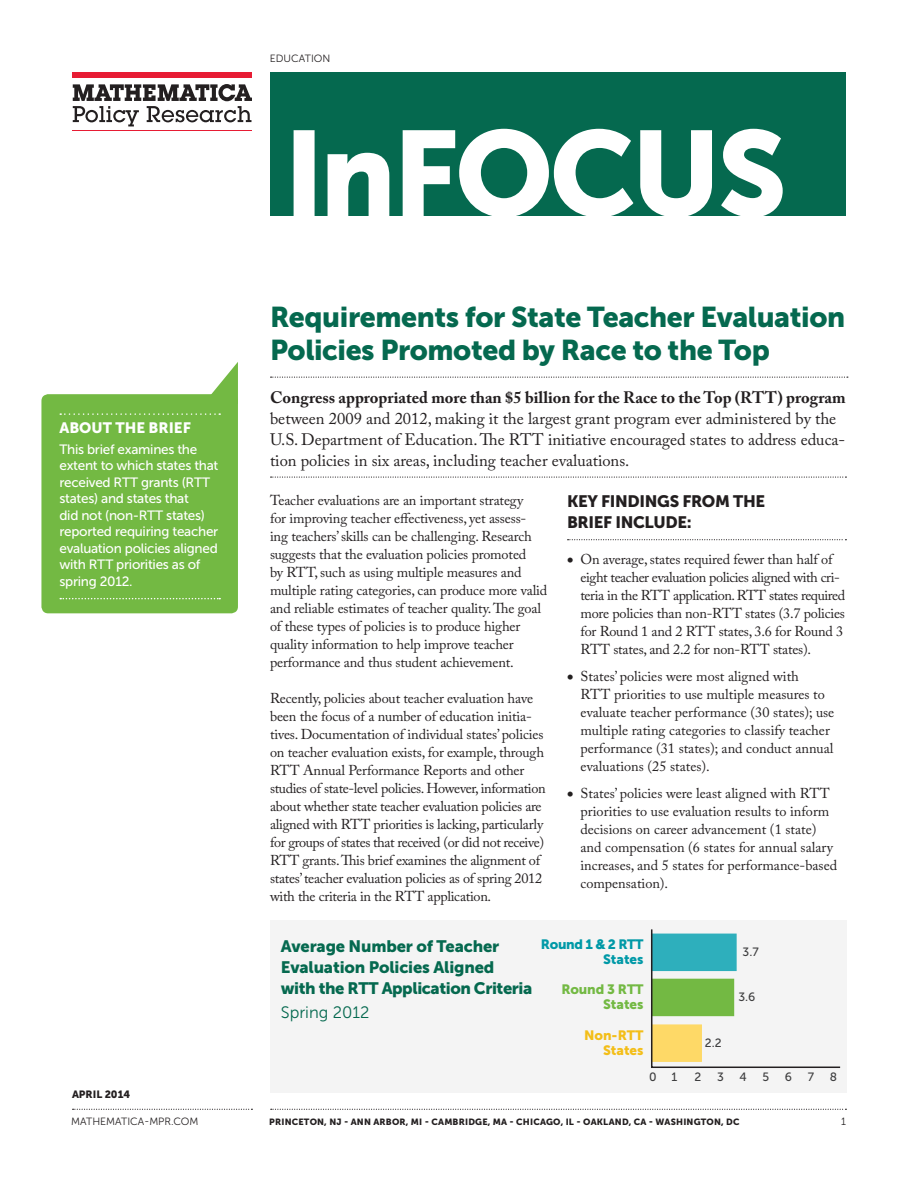
<style>
.page{position:relative;width:918px;height:1188px;background:#fff}
.page>*{position:absolute;margin:0;border:0;box-sizing:border-box;transform-origin:0 0}
.PUBLICATION_TITLE{font:28.5px/33px "Museo Sans 900";letter-spacing:-.015em;color:#05694f}
.INTRODUCTION_no_bold{font:16.5px/21px "Adobe Caslon Pro";color:#231f20}
.CHART_HEADLINE___mus{font:16.5px/21px "Museo Sans 900";letter-spacing:-.01em;color:#05694f}
.SUBHEAD___museo_sans{font:16.5px/21px "Museo Sans 900";letter-spacing:-.02em;color:#231f20}
.CHART_TEXT___museo_s{font:16.5px "Museo Sans 300";color:#05694f}
.CALLOUT_BOX_SUBHEAD{font:15px "Museo Sans 900";color:#fff}
.TEXT___adobe_caslon{font:14.25px/18px "Adobe Caslon Pro";letter-spacing:-.01em;color:#231f20}
.TEXT--bullet_list{font:14.25px/18px "Adobe Caslon Pro";color:#231f20}
.CALLOUT_TEXT___w__ru{font:13.5px/16.5px "Museo Sans 500";letter-spacing:-.02em;color:#fff}
.t1{font:13.5px/15px "Museo Sans 900";letter-spacing:-.025em;color:#0099a7;text-align:right}
.t2{font:13.5px/15px "Museo Sans 900";letter-spacing:-.01em;color:#73b943;text-align:right}
.t3{font:13.5px/15px "Museo Sans 900";color:#f3be18;text-align:right}
.t4{font:12px "Museo Sans 500";color:#3e3e3f}
.MATHEMATICA-MPR_COM{font:10.5px "Museo Sans 300";color:#231f20}
.DATE{font:10.5px "Museo Sans 900";color:#231f20}
.PUBLICATION_CATEGORY{font:10.5px "Museo Sans 300";color:#231f20}
.PAGE_NUMBER___museo{font:10.5px "Museo Sans 300";color:#231f20}
.t5{font:9px "Museo Sans 900";letter-spacing:.02em;color:#231f20}
.s1{font-weight:700}
.s2{font-family:"Museo Sans 900";font-size:13.5px}
.s3{font-family:"Helvetica Neue LT Std";font-weight:900}
</style>
<div class="page">
<svg style="left:271px;top:1109px;width:575px;height:1px"></svg>
<svg style="left:73px;top:1109px;width:179px;height:1px"></svg>
<hr style="left:72px;top:130px;width:180px;height:1px;background:#e71c34">
<div style="left:72px;top:72px;width:179px;height:5px;background:#e71c34"></div>
<svg style="left:73px;top:84px;width:179px;height:42px"></svg>
<svg style="left:270px;top:72px;width:576px;height:144px;fill:#05694f"></svg>
<svg style="left:211px;top:362px;width:27px;height:36px"></svg>
<div style="left:271px;top:920px;width:576px;height:173px;background:#f4f4f4"></div>
<svg style="left:271px;top:477px;width:575px;height:1px"></svg>
<svg style="left:271px;top:377px;width:577px;height:1px"></svg>
<svg style="left:568px;top:539px;width:278px;height:1px"></svg>
<div style="left:41px;top:394px;width:197px;height:219px;background:#73b943;border-radius:7px"></div>
<svg style="left:60px;top:413px;width:160px;height:2px"></svg>
<svg style="left:60px;top:598px;width:160px;height:1px"></svg>
<svg style="left:650px;top:928px;width:192px;height:141px"></svg>
<p class="PUBLICATION_CATEGORY" style="left:270px;top:53px;width:62px">EDUCATION</p>
<p class="CALLOUT_BOX_SUBHEAD" style="left:59px;top:419px;width:133px">ABOUT THE BRIEF</p>
<p class="CALLOUT_TEXT___w__ru" style="left:59px;top:441px;width:161px">This brief examines the extent to which states that received RTT grants (RTT states) and states that<br>did not (non-RTT states) reported requiring teacher evaluation policies aligned with RTT priorities as of spring 2012.</p>
<p class="DATE" style="left:72px;top:1088px;width:60px">APRIL 2014</p>
<p class="MATHEMATICA-MPR_COM" style="left:71px;top:1116px;width:129px">MATHEMATICA-MPR.COM</p>
<p class="PUBLICATION_TITLE" style="left:270px;top:301px;width:577px">Requirements for State Teacher Evaluation<br>Policies Promoted by Race to the Top</p>
<p class="INTRODUCTION_no_bold" style="left:270px;top:387px;width:577px"><span class="s1">Congress appropriated more than $5 billion for the Race to the Top (RTT) program </span>between 2009 and 2012, making it the largest grant program ever administered by the U.S. Department of Education. The RTT initiative encouraged states to address educa&shy;tion policies in six areas, including teacher evaluations.</p>
<p class="TEXT___adobe_caslon" style="left:270px;top:492px;width:279px">Teacher evaluations are an important strategy<br>for improving teacher effectiveness, yet assess&shy;ing teachers’ skills can be challenging. Research suggests that the evaluation policies promoted<br>by RTT, such as using multiple measures and multiple rating categories, can produce more valid and reliable estimates of teacher quality. The goal of these types of policies is to produce higher quality information to help improve teacher performance and thus student achievement.</p>
<p class="TEXT___adobe_caslon" style="left:270px;top:690px;width:277px">Recently, policies about teacher evaluation have been the focus of a number of education initia&shy;tives. Documentation of individual states’ policies on teacher evaluation exists, for example, through RTT Annual Performance Reports and other studies of state-level policies. However, information about whether state teacher evaluation policies are aligned with RTT priorities is lacking, particularly for groups of states that received (or did not receive)<br>RTT grants. This brief examines the alignment of states’ teacher evaluation policies as of spring 2012 with the criteria in the RTT application.</p>
<p class="SUBHEAD___museo_sans" style="left:567px;top:491px;width:200px">KEY FINDINGS FROM THE<br>BRIEF INCLUDE:</p>
<p class="TEXT--bullet_list" style="left:580px;top:550px;width:266px;text-indent:-14px"><span class="s2">•</span> On average, states required fewer than half of eight teacher evaluation policies aligned with cri&shy;teria in the RTT application. RTT states required more policies than non-RTT states (3.7 policies for Round 1 and 2 RTT states, 3.6 for Round 3<br>RTT states, and 2.2 for non-RTT states).</p>
<p class="TEXT--bullet_list" style="left:580px;top:667px;width:255px;text-indent:-14px"><span class="s2">•</span> States’ policies were most aligned with<br>RTT priorities to use multiple measures to evaluate teacher performance (30 states); use multiple rating categories to classify teacher performance (31 states); and conduct annual evaluations (25 states).</p>
<p class="TEXT--bullet_list" style="left:580px;top:784px;width:258px;text-indent:-14px"><span class="s2">•</span> States’ policies were least aligned with RTT priorities to use evaluation results to inform decisions on career advancement (1 state) and compensation (6 states for annual salary increases, and 5 states for performance-based compensation).</p>
<p class="CHART_HEADLINE___mus" style="left:281px;top:936px;width:253px">Average Number of Teacher<br>Evaluation Policies Aligned with the RTT Application Criteria</p>
<p class="CHART_TEXT___museo_s" style="left:281px;top:1003px;width:90px">Spring 2012</p>
<p class="t1" style="left:541px;top:937px;width:104px">Round 1 <span class="s3">&amp;</span> 2 RTT<br>States</p>
<p class="t2" style="left:561px;top:982px;width:84px">Round 3 RTT<br>States</p>
<p class="t3" style="left:584px;top:1028px;width:61px">Non-RTT<br>States</p>
<p class="t4" style="left:705px;top:1036px;width:18px">2.2</p>
<p class="t4" style="left:743px;top:945px;width:18px">3.7</p>
<p class="t4" style="left:738px;top:991px;width:19px">3.6</p>
<p class="t4" style="left:649px;top:1070px;width:30px">0 1</p>
<p class="t4" style="left:695px;top:1070px;width:8px">2</p>
<p class="t4" style="left:717px;top:1070px;width:8px">3</p>
<p class="t4" style="left:740px;top:1070px;width:9px">4</p>
<p class="t4" style="left:762px;top:1070px;width:8px">5</p>
<p class="t4" style="left:785px;top:1070px;width:9px">6</p>
<p class="t4" style="left:808px;top:1070px;width:8px">7</p>
<p class="t4" style="left:830px;top:1070px;width:9px">8</p>
<p class="t5" style="left:269px;top:1117px;width:472px">PRINCETON, NJ - ANN ARBOR, MI - CAMBRIDGE, MA - CHICAGO, IL - OAKLAND, CA - WASHINGTON, DC</p>
<p class="PAGE_NUMBER___museo" style="left:841px;top:1116px;width:6px">1</p>
</div>
